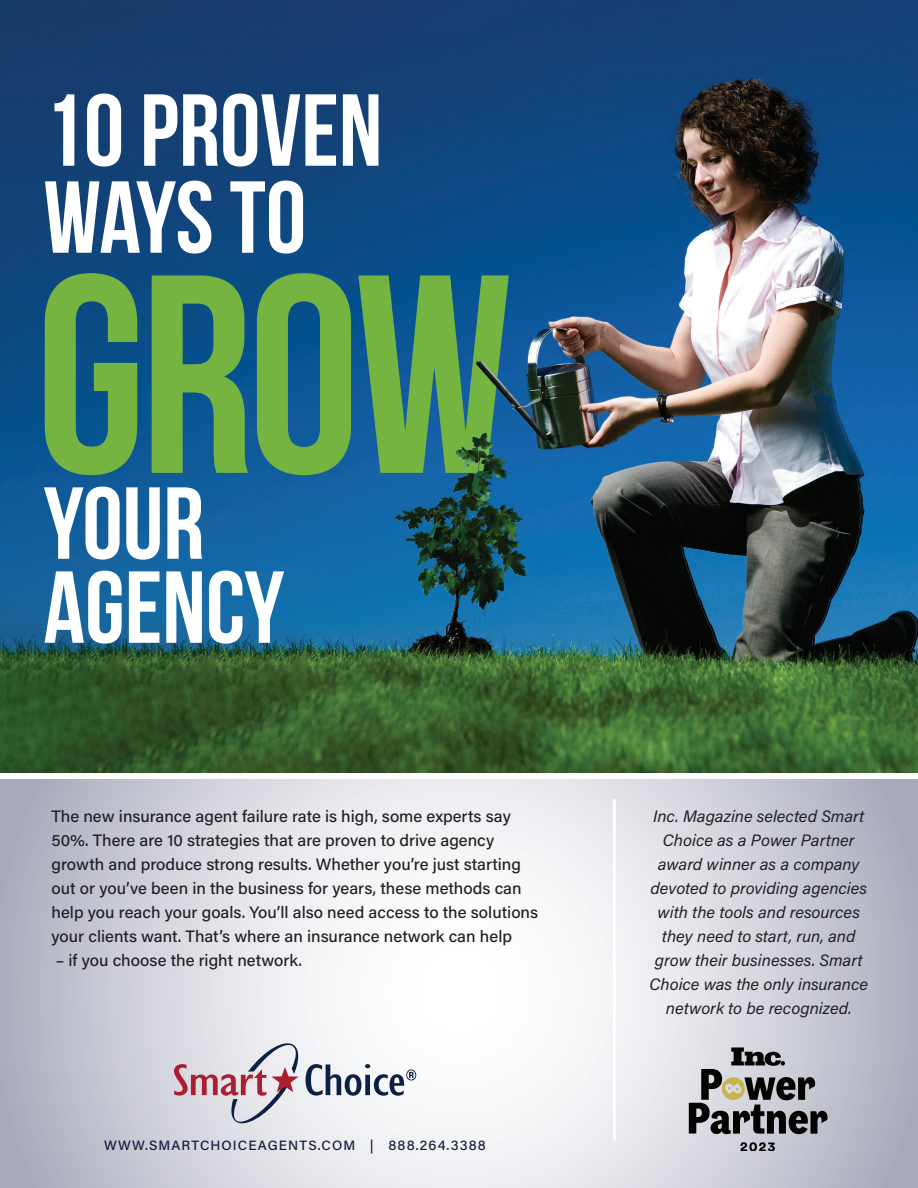
<style>
.page{position:relative;width:918px;height:1188px;background:#fff}
.page>*{position:absolute;margin:0;border:0;box-sizing:border-box;transform-origin:0 0}
.t1{font:700 282.15px "Bebas Neue";color:#75b440}
.t2{font:700 102px/87px "Bebas Neue";color:#fff}
.t3{font:500 16.5px/24px "Acumin Pro";color:#231f20}
.t4{font:italic 16.5px/24px "Acumin Pro";color:#231f20;text-align:center}
.t5{font:500 13.5px "Acumin Pro";letter-spacing:.08em;color:#121838}
</style>
<div class="page">
<svg style="left:0;top:780px;width:918px;height:408px"></svg>
<svg style="left:174px;top:1038px;width:126px;height:90px;background:#d3c5cd"></svg>
<svg style="left:306px;top:1064px;width:110px;height:32px"></svg>
<svg style="left:740px;top:1142px;width:35px;height:9px"></svg>
<svg style="left:689px;top:1047px;width:139px;height:87px;background:#8c8c8f"></svg>
<img style="left:0;top:0;width:918px;height:772px">
<img style="left:384px;top:69px;width:534px;height:615px">
<hr style="left:613px;top:799px;width:3px;height:341px;background:#fff">
<h2 class="t2" style="left:44px;top:86px;width:340px">10 PROVEN<br>WAYS TO</h2>
<h1 class="t1" style="left:36px;top:221px;width:479px">GROW</h1>
<h2 class="t2" style="left:44px;top:480px;width:243px;line-height:84px">YOUR<br>AGENCY</h2>
<p class="t3" style="left:51px;top:804px;width:488px">The new insurance agent failure rate is high, some experts say 50%. There are 10 strategies that are proven to drive agency growth and produce strong results. Whether you’re just starting out or you’ve been in the business for years, these methods can help you reach your goals. You’ll also need access to the solutions your clients want. That’s where an insurance network can help</p>
<p class="t3" style="left:56px;top:948px;width:248px">– if you choose the right network.</p>
<p class="t5" style="left:104px;top:1136px;width:383px">WWW.SMARTCHOICEAGENTS.COM | 888.264.3388</p>
<p class="t4" style="left:650px;top:804px;width:220px">Inc. Magazine selected Smart<br>Choice as a Power Partner award winner as a company devoted to providing agencies with the tools and resources they need to start, run, and grow their businesses. Smart<br>Choice was the only insurance network to be recognized.</p>
</div>
